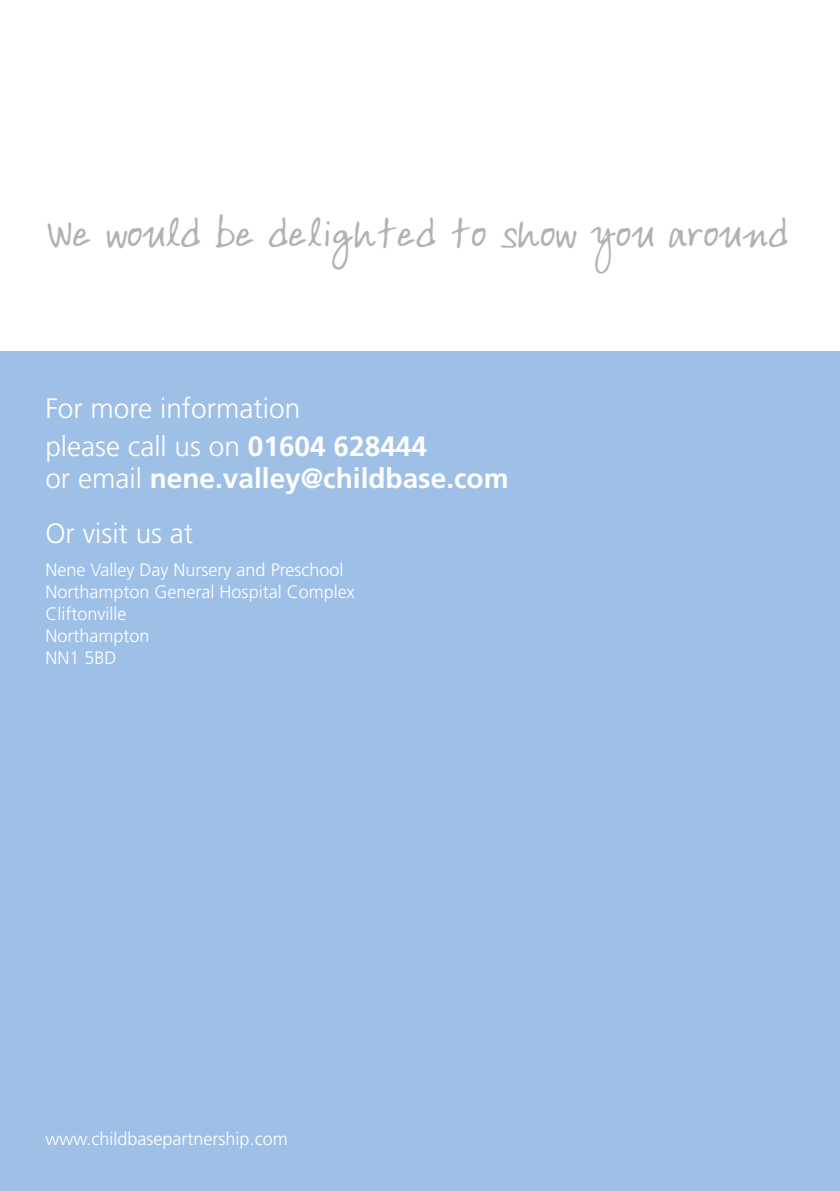
<style>
.page{position:relative;width:840px;height:1191px;background:#fff}
.page>*{position:absolute;margin:0;border:0;box-sizing:border-box;transform-origin:0 0}
.t1{font:36px "Lumpy";color:#b3b2b2}
.t2{font:300 28px/37.6px "Frutiger";color:#fff}
.t3{font:700 28px "Frutiger";color:#fff}
.t4{font:300 18px/22px "Frutiger";color:#fff}
.s1{font-weight:700}
.s2{font-weight:300}
</style>
<div class="page">
<div style="left:0;top:351px;width:839px;height:840px;background:#9fc0e6"></div>
<h1 class="t1" style="left:45px;top:212px;width:743px">We would be delighted to show you around</h1>
<h2 class="t2" style="left:45px;top:390px;width:383px">For more information<br>please call us on <span class="s1">01604 628444</span></h2>
<h2 class="t3" style="left:45px;top:461px;width:464px"><span class="s2">or email</span> nene.valley@childbase.com</h2>
<h2 class="t2" style="left:45px;top:515px;width:149px">Or visit us at</h2>
<p class="t4" style="left:45px;top:559px;width:311px">Nene Valley Day Nursery and Preschool<br>Northampton General Hospital Complex<br>Cliftonville<br>Northampton<br>NN1 5BD</p>
<p class="t4" style="left:45px;top:1128px;width:244px">www.childbasepartnership.com</p>
</div>
